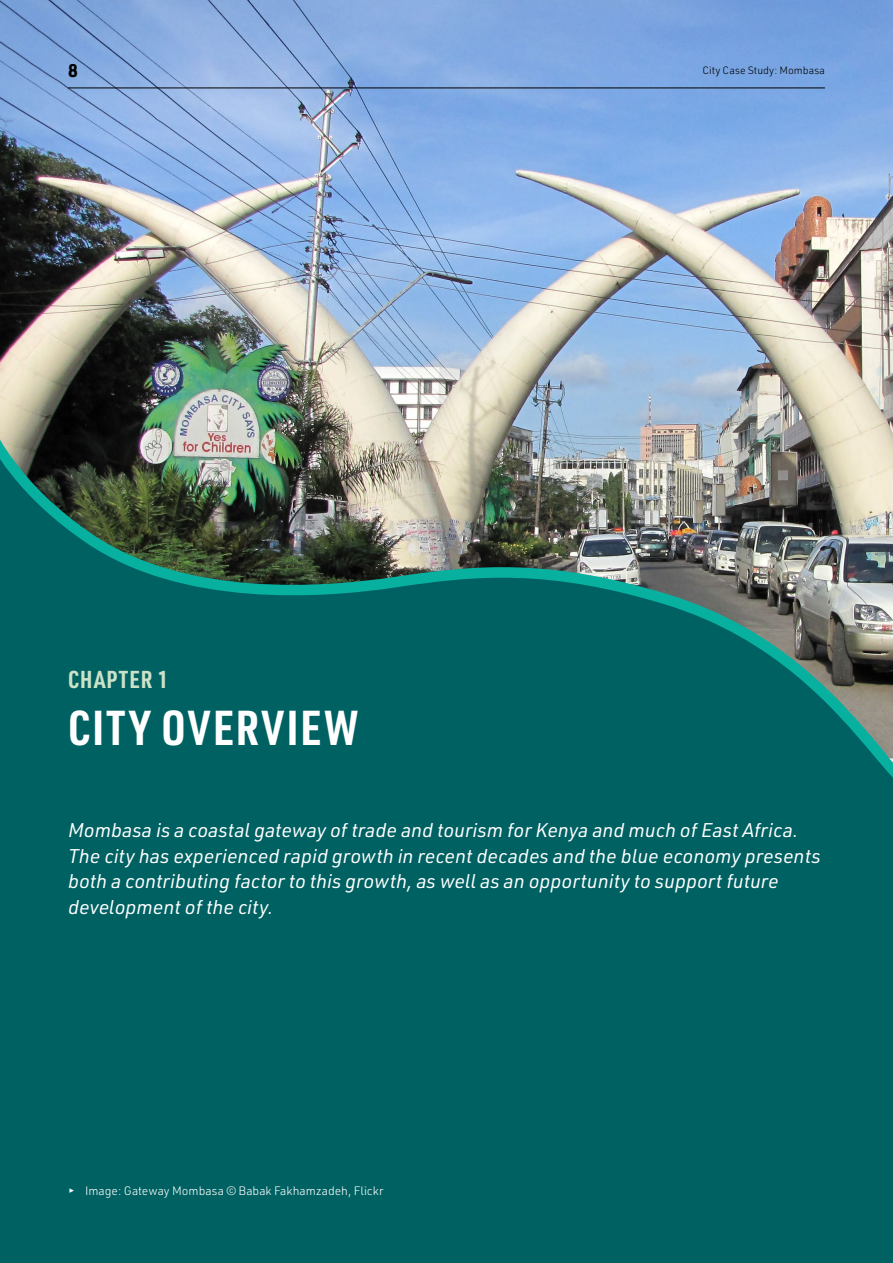
<style>
.page{position:relative;width:893px;height:1263px;background:#fff}
.page>*{position:absolute;margin:0;border:0;box-sizing:border-box;transform-origin:0 0}
.t1{font:700 48px "URWDIN Cond";letter-spacing:.05em;color:#fff}
.t2{font:700 24px "URWDIN Cond";letter-spacing:.05em;color:#cce2c8}
.t3{font:italic 19.5px/25.5px "URWDIN";color:#fff}
.t4{font:700 18px "URWDIN";color:#000}
.t5{font:300 12px "URWDIN";color:#fff}
.t6{font:300 10.5px "URWDIN";color:#000}
</style>
<div class="page">
<div style="left:0;top:285px;width:893px;height:978px;background:#006162"></div>
<img style="left:0;top:0;width:893px;height:391px">
<img style="left:0;top:391px;width:893px;height:387px">
<hr style="left:68px;top:88px;width:757px;height:1px;background:#000">
<p class="t4" style="left:68px;top:58px;width:11px">8</p>
<p class="t6" style="left:702px;top:63px;width:124px">City Case Study: Mombasa</p>
<p class="t2" style="left:68px;top:663px;width:102px">CHAPTER 1</p>
<h1 class="t1" style="left:68px;top:696px;width:292px">CITY OVERVIEW</h1>
<p class="t3" style="left:68px;top:817px;width:754px">Mombasa is a coastal gateway of trade and tourism for Kenya and much of East Africa.<br>The city has experienced rapid growth in recent decades and the blue economy presents both a contributing factor to this growth, as well as an opportunity to support future development of the city.</p>
<p class="t5" style="left:68px;top:1183px;width:317px">▸ Image: Gateway Mombasa © Babak Fakhamzadeh, Flickr</p>
</div>
